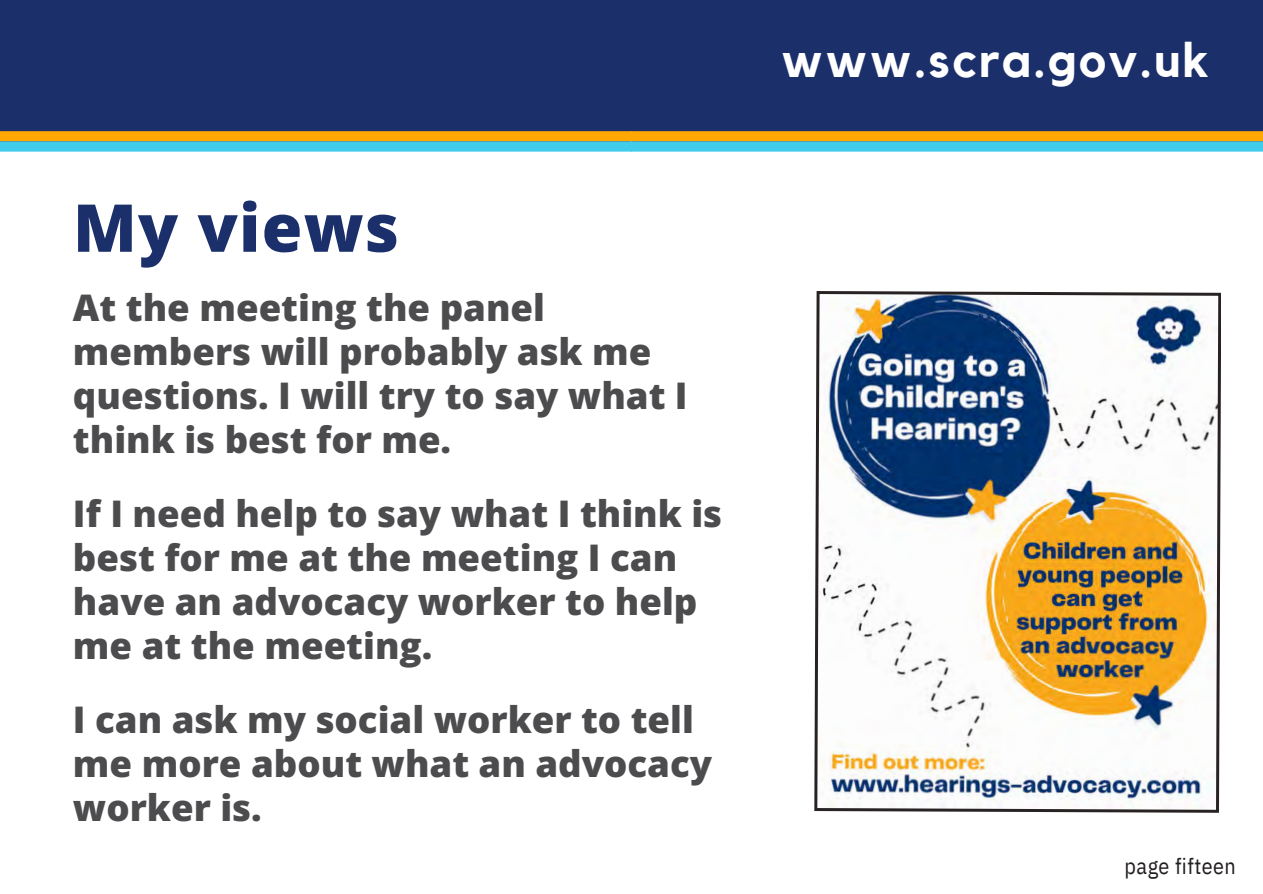
<style>
.page{position:relative;width:1263px;height:894px;background:#fff}
.page>*{position:absolute;margin:0;border:0;box-sizing:border-box;transform-origin:0 0}
.t1{font:800 66px "Open Sans";letter-spacing:.02em;color:#1b306b}
.t2{font:700 48px "Kollektif";letter-spacing:.05em;color:#fff}
.t3{font:800 36.6px/43.8px "Open Sans";color:#4c4c4e}
.t4{font:22.05px "IBM Plex Sans Cond";letter-spacing:.02em;color:#231f20}
</style>
<div class="page">
<div style="left:631px;top:0;width:632px;height:141px;background:#1b306b"></div>
<div style="left:0;top:0;width:632px;height:141px;background:#1b306b"></div>
<div style="left:631px;top:132px;width:631px;height:9px;background:#ffa800"></div>
<div style="left:630px;top:131px;width:633px;height:10px;border:2px solid #ffa800"></div>
<svg style="left:0;top:131px;width:632px;height:10px;background:#faa501"></svg>
<div style="left:631px;top:142px;width:632px;height:9px;background:#41ccec"></div>
<div style="left:631px;top:141px;width:632px;height:11px;border:2px solid #41ccec"></div>
<div style="left:0;top:142px;width:632px;height:9px;background:#41ccec"></div>
<div style="left:0;top:141px;width:632px;height:11px;border:2px solid #41ccec"></div>
<svg style="left:814px;top:291px;width:407px;height:520px"></svg>
<h1 class="t1" style="left:73px;top:181px;width:327px">My views</h1>
<h3 class="t3" style="left:73px;top:285px;width:616px">At the meeting the panel members will probably ask me questions. I will try to say what I think is best for me.</h3>
<h3 class="t3" style="left:73px;top:491px;width:651px">If I need help to say what I think is best for me at the meeting I can have an advocacy worker to help me at the meeting.</h3>
<h3 class="t3" style="left:73px;top:696px;width:641px">I can ask my social worker to tell me more about what an advocacy worker is.</h3>
<p class="t2" style="left:781px;top:38px;width:429px">www.scra.gov.uk</p>
<h2 class="t4" style="left:1125px;top:851px;width:113px">page fifteen</h2>
</div>
